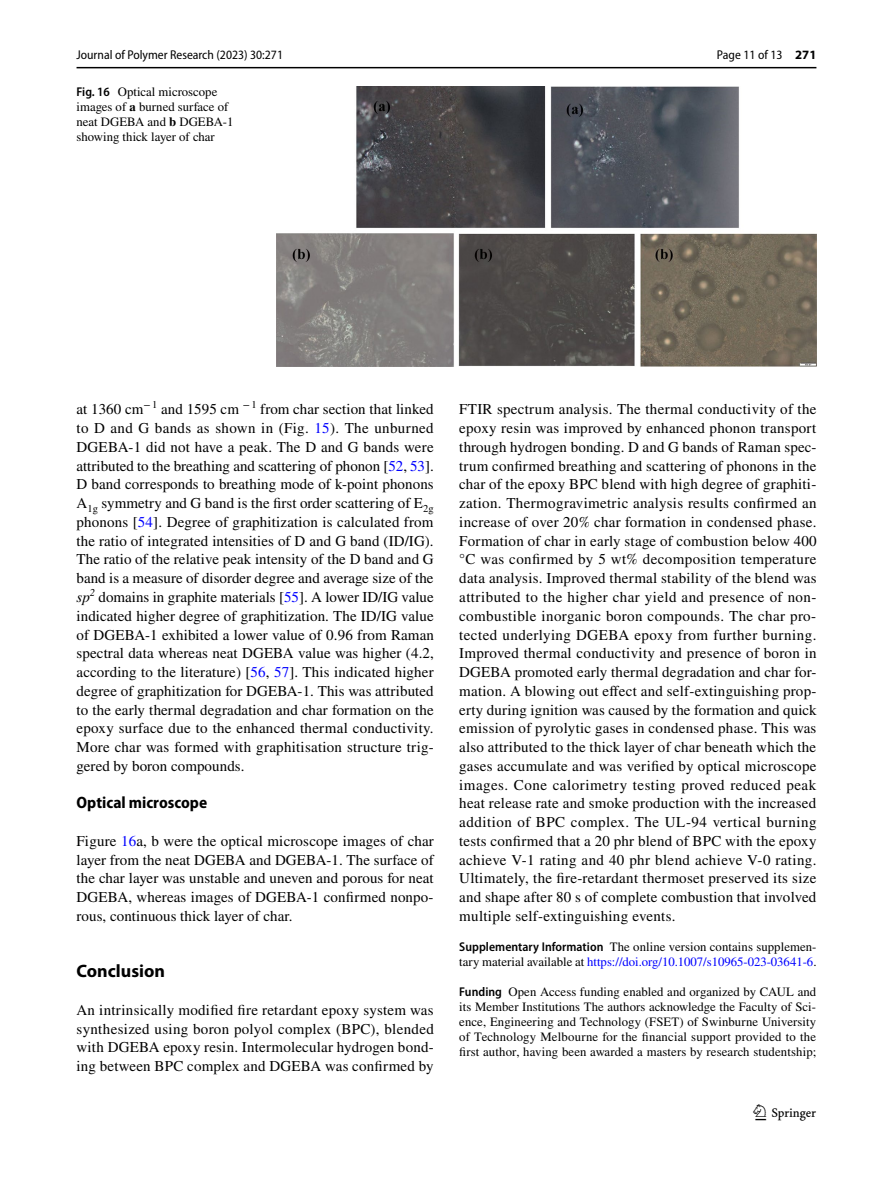
<style>
.page{position:relative;width:893px;height:1187px;background:#fff}
.page>*{position:absolute;margin:0;border:0;box-sizing:border-box;transform-origin:0 0}
.t1{font:22.5px "Springnew Regular 3";color:#000}
.t2{font:700 18px "Myriad Pro";color:#000}
.t3{font:700 semi-condensed 16.5px "Myriad Pro";color:#000}
.t4{font:15px/18.8px "STIX";letter-spacing:.015em;color:#000;text-align:justify}
.t5{font:12.75px/15px "STIX";color:#000}
.t6{font:semi-condensed 12.75px "Myriad Pro";color:#000}
.s1{font-family:"Myriad Pro";font-weight:600;font-stretch:semi-condensed}
.s2{font-weight:700}
.s3{font-weight:700;font-stretch:normal}
.s4{color:#00f}
.s5{font-style:italic}
</style>
<div class="page">
<hr style="left:77px;top:67px;width:739px;height:1px;background:#000">
<img style="left:276px;top:87px;width:540px;height:280px">
<p class="t6" style="left:77px;top:48px;width:208px">Journal of Polymer Research (2023) 30:271</p>
<p class="t5" style="left:77px;top:85px;width:158px"><span class="s1">Fig. 16</span> Optical microscope images of <span class="s2">a</span> burned surface of neat DGEBA and <span class="s2">b</span> DGEBA-1 showing thick layer of char</p>
<p class="t6" style="left:717px;top:48px;width:101px">Page 11 of 13 <span class="s3">271</span></p>
<p class="t4" style="left:77px;top:401px;width:359px">at 1360 cm<sup>−1</sup> and 1595 cm <sup>−1</sup> from char section that linked to D and G bands as shown in (Fig. <span class="s4">15</span>). The unburned DGEBA-1 did not have a peak. The D and G bands were attributed to the breathing and scattering of phonon [<span class="s4">52</span>, <span class="s4">53</span>].<br>D band corresponds to breathing mode of k-point phonons A<sub>1g</sub> symmetry and G band is the first order scattering of E<sub>2g </sub>phonons [<span class="s4">54</span>]. Degree of graphitization is calculated from the ratio of integrated intensities of D and G band (ID/IG).<br>The ratio of the relative peak intensity of the D band and G band is a measure of disorder degree and average size of the <span class="s5">sp</span><sup>2</sup> domains in graphite materials [<span class="s4">55</span>]. A lower ID/IG value indicated higher degree of graphitization. The ID/IG value of DGEBA-1 exhibited a lower value of 0.96 from Raman spectral data whereas neat DGEBA value was higher (4.2, according to the literature) [<span class="s4">56</span>, <span class="s4">57</span>]. This indicated higher degree of graphitization for DGEBA-1. This was attributed to the early thermal degradation and char formation on the epoxy surface due to the enhanced thermal conductivity.<br>More char was formed with graphitisation structure trig&shy;gered by boron compounds.</p>
<p class="t3" style="left:77px;top:793px;width:132px">Optical microscope</p>
<p class="t4" style="left:77px;top:832px;width:359px">Figure <span class="s4">16</span>a, b were the optical microscope images of char layer from the neat DGEBA and DGEBA-1. The surface of the char layer was unstable and uneven and porous for neat DGEBA, whereas images of DGEBA-1 confirmed nonpo&shy;rous, continuous thick layer of char.</p>
<p class="t2" style="left:77px;top:959px;width:90px">Conclusion</p>
<p class="t4" style="left:77px;top:1001px;width:359px">An intrinsically modified fire retardant epoxy system was synthesized using boron polyol complex (BPC), blended with DGEBA epoxy resin. Intermolecular hydrogen bond&shy;ing between BPC complex and DGEBA was confirmed by</p>
<p class="t4" style="left:459px;top:401px;width:359px">FTIR spectrum analysis. The thermal conductivity of the epoxy resin was improved by enhanced phonon transport through hydrogen bonding. D and G bands of Raman spec&shy;trum confirmed breathing and scattering of phonons in the char of the epoxy BPC blend with high degree of graphiti&shy;zation. Thermogravimetric analysis results confirmed an increase of over 20% char formation in condensed phase.<br>Formation of char in early stage of combustion below 400 °C was confirmed by 5 wt% decomposition temperature data analysis. Improved thermal stability of the blend was attributed to the higher char yield and presence of non&shy;combustible inorganic boron compounds. The char pro&shy;tected underlying DGEBA epoxy from further burning.<br>Improved thermal conductivity and presence of boron in DGEBA promoted early thermal degradation and char for&shy;mation. A blowing out effect and self-extinguishing prop&shy;erty during ignition was caused by the formation and quick emission of pyrolytic gases in condensed phase. This was also attributed to the thick layer of char beneath which the gases accumulate and was verified by optical microscope images. Cone calorimetry testing proved reduced peak heat release rate and smoke production with the increased addition of BPC complex. The UL-94 vertical burning tests confirmed that a 20 phr blend of BPC with the epoxy achieve V-1 rating and 40 phr blend achieve V-0 rating.<br>Ultimately, the fire-retardant thermoset preserved its size and shape after 80 s of complete combustion that involved multiple self-extinguishing events.</p>
<p class="t5" style="left:459px;top:939px;width:359px"><span class="s1">Supplementary Information</span> The online version contains supplemen&shy;tary material available at <span class="s4">https://doi.org/10.1007/s10965-023-03641-6</span>.</p>
<p class="t5" style="left:459px;top:984px;width:359px;text-align:justify"><span class="s1">Funding</span> Open Access funding enabled and organized by CAUL and its Member Institutions The authors acknowledge the Faculty of Sci&shy;ence, Engineering and Technology (FSET) of Swinburne University of Technology Melbourne for the financial support provided to the first author, having been awarded a masters by research studentship;</p>
<h1 class="t1" style="left:755px;top:1104px;width:62px">1 3</h1>
</div>
